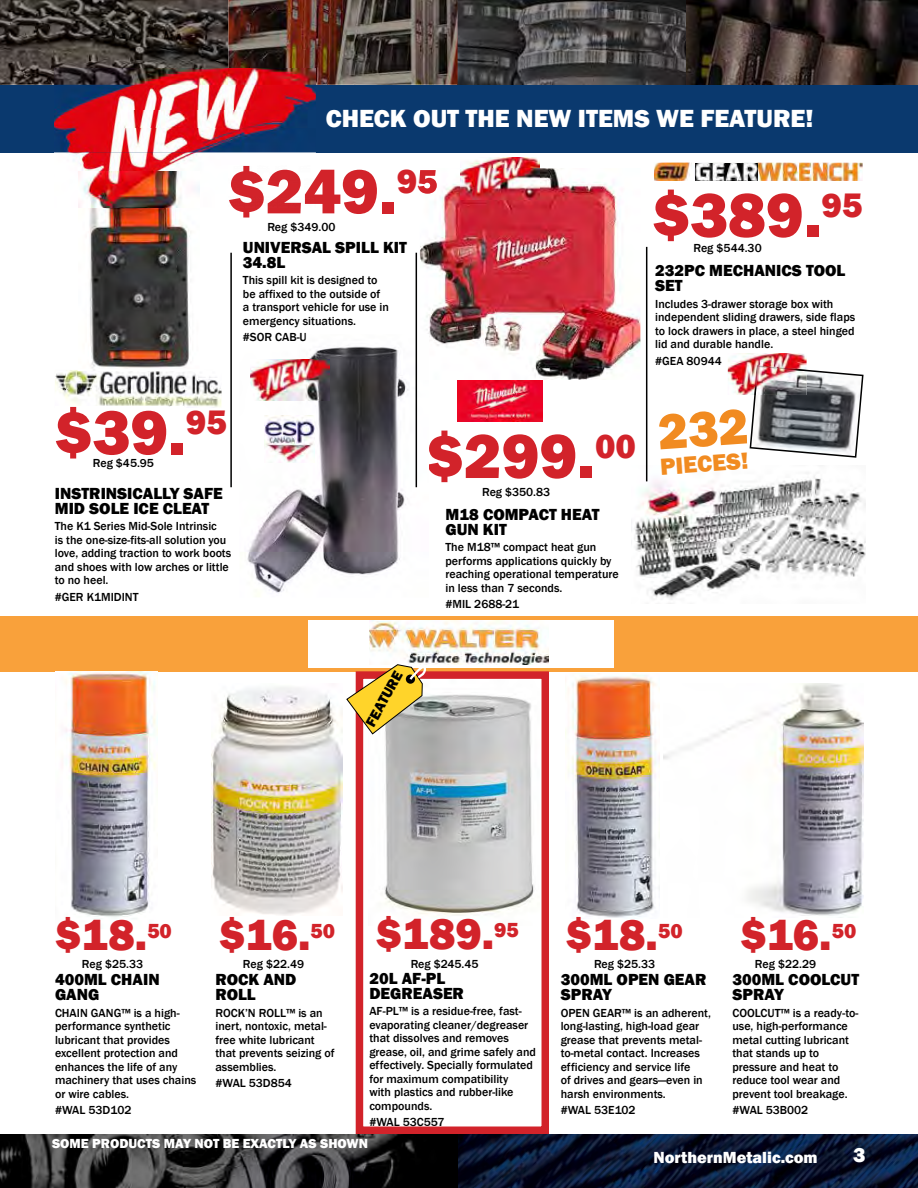
<style>
.page{position:relative;width:918px;height:1188px;background:#fff}
.page>*{position:absolute;margin:0;border:0;box-sizing:border-box;transform-origin:0 0}
.t1{font:800 64.5px "Franklin Gothic";color:#d2232a}
.t2{font:800 45px "Franklin Gothic";letter-spacing:.005em;color:#d2232a}
.t3{font:800 25.5px "Franklin Gothic";color:#fff}
.t4{font:800 24px "Franklin Gothic";color:#f18b21}
.t5{font:800 21px "Franklin Gothic";color:#fff}
.t6{font:800 16.5px/15px "Franklin Gothic";color:#000}
.t7{font:800 16.5px "Franklin Gothic";color:#fff}
.t8{font:800 14.7px "Franklin Gothic";color:#000}
.t9{font:800 13.5px "Franklin Gothic";color:#fff}
.t10{font:500 12px/13.5px "Franklin Gothic";color:#000}
</style>
<div class="page">
<img style="left:0;top:1134px;width:918px;height:54px">
<img style="left:0;top:0;width:918px;height:85px">
<div style="left:0;top:616px;width:918px;height:55px;background:#f9a13b"></div>
<img style="left:634px;top:466px;width:231px;height:134px">
<img style="left:79px;top:207px;width:112px;height:163px">
<img style="left:420px;top:168px;width:220px;height:212px">
<img style="left:420px;top:170px;width:17px;height:24px">
<img style="left:247px;top:334px;width:171px;height:263px">
<img style="left:420px;top:334px;width:9px;height:46px">
<img style="left:55px;top:370px;width:167px;height:37px">
<img style="left:458px;top:380px;width:85px;height:42px">
<div style="left:0;top:85px;width:918px;height:67px;background:#0a396e"></div>
<img style="left:54px;top:68px;width:262px;height:139px">
<img style="left:229px;top:166px;width:87px;height:41px">
<img style="left:122px;top:110px;width:194px;height:18px">
<img style="left:250px;top:359px;width:79px;height:42px">
<img style="left:461px;top:157px;width:79px;height:42px">
<img style="left:654px;top:163px;width:209px;height:18px">
<img style="left:696px;top:163px;width:61px;height:17px">
<img style="left:265px;top:416px;width:49px;height:47px">
<img style="left:65px;top:671px;width:93px;height:257px">
<img style="left:211px;top:687px;width:131px;height:229px">
<img style="left:566px;top:675px;width:94px;height:243px">
<img style="left:664px;top:683px;width:200px;height:233px">
<div style="left:308px;top:621px;width:306px;height:47px;background:#fff"></div>
<img style="left:369px;top:620px;width:180px;height:44px">
<hr style="left:230px;top:253px;width:2px;height:234px;background:#000">
<hr style="left:416px;top:253px;width:1px;height:234px;background:#000">
<hr style="left:646px;top:247px;width:1px;height:234px;background:#000">
<div style="left:356px;top:671px;width:193px;height:463px;border:8px solid #d2232a"></div>
<img style="left:728px;top:353px;width:79px;height:12px">
<img style="left:372px;top:679px;width:168px;height:237px">
<svg style="left:346px;top:661px;width:81px;height:73px"></svg>
<svg style="left:727px;top:365px;width:137px;height:93px"></svg>
<h3 class="t3" style="left:326px;top:102px;width:489px">CHECK OUT THE NEW ITEMS WE FEATURE!</h3>
<h1 class="t1" style="left:228px;top:150px;width:211px">$249.<sup>95</sup></h1>
<p class="t10" style="left:267px;top:220px;width:70px">Reg $349.00</p>
<h3 class="t6" style="left:243px;top:240px;width:166px">UNIVERSAL SPILL KIT<br>34.8L</h3>
<p class="t10" style="left:243px;top:274px;width:148px">This spill kit is designed to be affixed to the outside of a transport vehicle for use in emergency situations.</p>
<p class="t10" style="left:243px;top:331px;width:65px">#SOR CAB-U</p>
<h1 class="t1" style="left:55px;top:391px;width:174px">$39.<sup>95</sup></h1>
<p class="t10" style="left:93px;top:457px;width:63px">Reg $45.95</p>
<h3 class="t6" style="left:55px;top:486px;width:169px">INSTRINSICALLY SAFE<br>MID SOLE ICE CLEAT</h3>
<p class="t10" style="left:55px;top:520px;width:178px">The K1 Series Mid-Sole Intrinsic<br>is the one-size-fits-all solution you love, adding traction to work boots and shoes with low arches or little to no heel.</p>
<p class="t10" style="left:55px;top:590px;width:85px">#GER K1MIDINT</p>
<h1 class="t1" style="left:426px;top:415px;width:212px">$299.<sup>00</sup></h1>
<p class="t10" style="left:482px;top:485px;width:70px">Reg $350.83</p>
<h3 class="t6" style="left:445px;top:507px;width:156px">M18 COMPACT HEAT<br>GUN KIT</h3>
<p class="t10" style="left:445px;top:541px;width:175px">The M18™ compact heat gun performs applications quickly by reaching operational temperature in less than 7 seconds.</p>
<p class="t10" style="left:445px;top:598px;width:75px">#MIL 2688-21</p>
<h1 class="t1" style="left:652px;top:174px;width:212px">$389.<sup>95</sup></h1>
<p class="t10" style="left:693px;top:241px;width:70px">Reg $544.30</p>
<h3 class="t6" style="left:655px;top:263px;width:192px">232PC MECHANICS TOOL<br>SET</h3>
<p class="t10" style="left:655px;top:297px;width:202px">Includes 3-drawer storage box with independent sliding drawers, side flaps to lock drawers in place, a steel hinged lid and durable handle.</p>
<p class="t10" style="left:655px;top:354px;width:68px">#GEA 80944</p>
<h3 class="t4" style="left:659px;top:451px;width:90px;rotate:-4deg">PIECES!</h3>
<p class="t8" style="left:361px;top:721px;width:62px;rotate:-61deg">FEATURE</p>
<h2 class="t2" style="left:376px;top:905px;width:145px">$189.<sup>95</sup></h2>
<h2 class="t2" style="left:55px;top:906px;width:281px">$18.<sup>50</sup> $16.<sup>50</sup></h2>
<h2 class="t2" style="left:566px;top:906px;width:118px">$18.<sup>50</sup></h2>
<h2 class="t2" style="left:740px;top:906px;width:117px">$16.<sup>50</sup></h2>
<h3 class="t6" style="left:369px;top:970px;width:96px">20L AF-PL<br>DEGREASER</h3>
<p class="t10" style="left:369px;top:1004px;width:168px">AF-PL™ is a residue-free, fast&shy;evaporating cleaner/degreaser that dissolves and removes grease, oil, and grime safely and effectively. Specially formulated for maximum compatibility<br>with plastics and rubber-like compounds.</p>
<p class="t10" style="left:369px;top:1115px;width:77px">#WAL 53C557</p>
<p class="t10" style="left:411px;top:957px;width:69px">Reg $245.45</p>
<p class="t10" style="left:82px;top:957px;width:63px">Reg $25.33</p>
<p class="t10" style="left:243px;top:957px;width:63px">Reg $22.49</p>
<p class="t10" style="left:594px;top:957px;width:63px">Reg $25.33</p>
<p class="t10" style="left:755px;top:957px;width:63px">Reg $22.29</p>
<h3 class="t6" style="left:55px;top:972px;width:106px">400ML CHAIN<br>GANG</h3>
<p class="t10" style="left:55px;top:1006px;width:143px">CHAIN GANG™ is a high&shy;performance synthetic lubricant that provides excellent protection and enhances the life of any machinery that uses chains or wire cables.</p>
<p class="t10" style="left:55px;top:1104px;width:78px">#WAL 53D102</p>
<h3 class="t6" style="left:215px;top:972px;width:83px">ROCK AND<br>ROLL</h3>
<p class="t10" style="left:215px;top:1006px;width:121px">ROCK’N ROLL™ is an inert, nontoxic, metal&shy;free white lubricant that prevents seizing of assemblies.</p>
<p class="t10" style="left:215px;top:1077px;width:78px">#WAL 53D854</p>
<h3 class="t6" style="left:561px;top:972px;width:147px">300ML OPEN GEAR<br>SPRAY</h3>
<p class="t10" style="left:561px;top:1006px;width:152px">OPEN GEAR™ is an adherent, long-lasting, high-load gear grease that prevents metal&shy;to-metal contact. Increases efficiency and service life<br>of drives and gears—even in harsh environments.</p>
<p class="t10" style="left:561px;top:1104px;width:76px">#WAL 53E102</p>
<h3 class="t6" style="left:732px;top:972px;width:128px">300ML COOLCUT<br>SPRAY</h3>
<p class="t10" style="left:732px;top:1006px;width:127px">COOLCUT™ is a ready-to&shy;use, high-performance metal cutting lubricant that stands up to pressure and heat to reduce tool wear and prevent tool breakage.</p>
<p class="t10" style="left:732px;top:1104px;width:77px">#WAL 53B002</p>
<p class="t9" style="left:52px;top:1134px;width:318px">SOME PRODUCTS MAY NOT BE EXACTLY AS SHOWN</p>
<h3 class="t7" style="left:653px;top:1147px;width:166px">NorthernMetalic.com</h3>
<h3 class="t5" style="left:853px;top:1142px;width:14px">3</h3>
</div>
